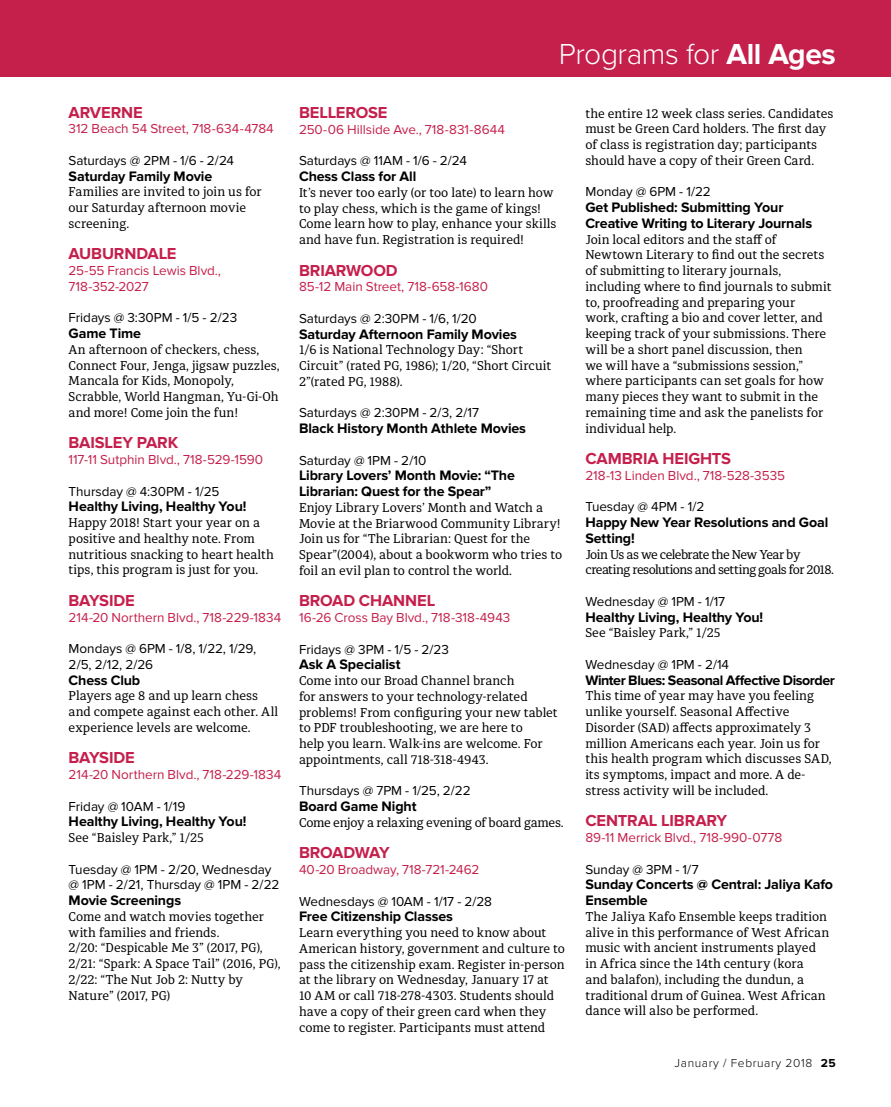
<style>
.page{position:relative;width:891px;height:1107px;background:#fff}
.page>*{position:absolute;margin:0;border:0;box-sizing:border-box;transform-origin:0 0}
.t1{font:300 30px "Proxima Nova";letter-spacing:-.015em;color:#fff}
.t2{font:700 16.5px "Proxima Nova";letter-spacing:-.01em;color:#c51f4b}
.t3{font:700 16.5px "Proxima Nova";letter-spacing:-.03em;color:#c51f4b}
.t4{font:700 14.25px/15.8px "Proxima Nova";letter-spacing:-.01em;color:#000}
.t5{font:700 14.25px "Proxima Nova";letter-spacing:-.035em;color:#000}
.t6{font:13.5px/15.8px "Proxima Nova";letter-spacing:-.005em;color:#000}
.t7{font:13.5px/15.8px "Proxima Nova";color:#c51f4b}
.t8{font:12.75px/15.8px "Diaria Pro";color:#000}
.t9{font:12.75px/15.8px "Diaria Pro";letter-spacing:-.045em;color:#000}
.t10{font:12.75px "Diaria Pro";letter-spacing:-.02em;color:#000}
.t11{font:300 12px "Proxima Nova";letter-spacing:.05em;color:#000}
.s1{font-weight:700}
</style>
<div class="page">
<div style="left:0;top:0;width:891px;height:77px;background:#c51f4b"></div>
<p class="t2" style="left:69px;top:103px;width:76px">ARVERNE</p>
<p class="t7" style="left:69px;top:122px;width:207px">312 Beach 54 Street, 718-634-4784</p>
<p class="t6" style="left:69px;top:153px;width:167px">Saturdays @ 2PM - 1/6 - 2/24</p>
<p class="t4" style="left:69px;top:169px;width:145px">Saturday Family Movie</p>
<p class="t8" style="left:69px;top:184px;width:195px">Families are invited to join us for our Saturday afternoon movie screening.</p>
<p class="t2" style="left:69px;top:244px;width:109px">AUBURNDALE</p>
<p class="t7" style="left:69px;top:263px;width:154px">25-55 Francis Lewis Blvd.,<br>718-352-2027</p>
<p class="t6" style="left:69px;top:311px;width:170px">Fridays @ 3:30PM - 1/5 - 2/23</p>
<p class="t4" style="left:69px;top:326px;width:74px">Game Time</p>
<p class="t8" style="left:69px;top:342px;width:212px">An afternoon of checkers, chess,<br>Connect Four, Jenga, jigsaw puzzles,<br>Mancala for Kids, Monopoly,<br>Scrabble, World Hangman, Yu-Gi-Oh and more! Come join the fun!</p>
<p class="t2" style="left:69px;top:433px;width:111px">BAISLEY PARK</p>
<p class="t7" style="left:69px;top:452px;width:196px">117-11 Sutphin Blvd., 718-529-1590</p>
<p class="t6" style="left:69px;top:484px;width:152px">Thursday @ 4:30PM - 1/25</p>
<p class="t4" style="left:69px;top:500px;width:179px">Healthy Living, Healthy You!</p>
<p class="t8" style="left:69px;top:515px;width:207px">Happy 2018! Start your year on a positive and healthy note. From nutritious snacking to heart health tips, this program is just for you.</p>
<p class="t2" style="left:69px;top:591px;width:68px">BAYSIDE</p>
<p class="t7" style="left:69px;top:610px;width:214px">214-20 Northern Blvd., 718-229-1834</p>
<p class="t6" style="left:69px;top:641px;width:189px">Mondays @ 6PM - 1/8, 1/22, 1/29,<br>2/5, 2/12, 2/26</p>
<p class="t4" style="left:69px;top:673px;width:73px">Chess Club</p>
<p class="t8" style="left:69px;top:688px;width:211px">Players age 8 and up learn chess and compete against each other. All experience levels are welcome.</p>
<p class="t2" style="left:69px;top:748px;width:68px">BAYSIDE</p>
<p class="t7" style="left:69px;top:767px;width:214px">214-20 Northern Blvd., 718-229-1834</p>
<p class="t6" style="left:69px;top:799px;width:118px">Friday @ 10AM - 1/19</p>
<p class="t4" style="left:69px;top:815px;width:179px">Healthy Living, Healthy You!</p>
<p class="t8" style="left:69px;top:830px;width:137px">See “Baisley Park,” 1/25</p>
<p class="t6" style="left:69px;top:862px;width:212px">Tuesday @ 1PM - 2/20, Wednesday @ 1PM - 2/21, Thursday @ 1PM - 2/22</p>
<p class="t4" style="left:69px;top:893px;width:114px">Movie Screenings</p>
<p class="t8" style="left:69px;top:909px;width:213px">Come and watch movies together with families and friends.<br>2/20: “Despicable Me 3” (2017, PG),<br>2/21: “Spark: A Space Tail” (2016, PG),<br>2/22: “The Nut Job 2: Nutty by<br>Nature” (2017, PG)</p>
<h1 class="t1" style="left:559px;top:37px;width:278px">Programs for <span class="s1">All Ages</span></h1>
<h1 class="t1" style="left:559px;top:50px;width:278px">Programs for <span class="s1">All Ages</span></h1>
<p class="t2" style="left:299px;top:103px;width:90px">BELLEROSE</p>
<p class="t7" style="left:299px;top:122px;width:207px">250-06 Hillside Ave., 718-831-8644</p>
<p class="t6" style="left:299px;top:153px;width:169px">Saturdays @ 11AM - 1/6 - 2/24</p>
<p class="t4" style="left:299px;top:169px;width:119px">Chess Class for All</p>
<p class="t8" style="left:299px;top:185px;width:259px">It’s never too early (or too late) to learn how to play chess, which is the game of kings!<br>Come learn how to play, enhance your skills and have fun. Registration is required!</p>
<p class="t2" style="left:299px;top:261px;width:100px">BRIARWOOD</p>
<p class="t7" style="left:299px;top:279px;width:190px">85-12 Main Street, 718-658-1680</p>
<p class="t6" style="left:299px;top:311px;width:179px">Saturdays @ 2:30PM - 1/6, 1/20</p>
<p class="t4" style="left:299px;top:327px;width:219px">Saturday Afternoon Family Movies</p>
<p class="t8" style="left:299px;top:342px;width:254px">1/6 is National Technology Day: “Short<br>Circuit” (rated PG, 1986); 1/20, “Short Circuit<br>2”(rated PG, 1988).</p>
<p class="t6" style="left:299px;top:405px;width:182px">Saturdays @ 2:30PM - 2/3, 2/17</p>
<p class="t4" style="left:299px;top:421px;width:228px">Black History Month Athlete Movies</p>
<p class="t6" style="left:299px;top:453px;width:129px">Saturday @ 1PM - 2/10</p>
<p class="t4" style="left:299px;top:468px;width:217px">Library Lovers’ Month Movie: “The<br>Librarian: Quest for the Spear”</p>
<p class="t8" style="left:299px;top:500px;width:265px">Enjoy Library Lovers’ Month and Watch a Movie at the Briarwood Community Library!<br>Join us for “The Librarian: Quest for the Spear”(2004), about a bookworm who tries to foil an evil plan to control the world.</p>
<p class="t2" style="left:299px;top:591px;width:138px">BROAD CHANNEL</p>
<p class="t7" style="left:299px;top:610px;width:213px">16-26 Cross Bay Blvd., 718-318-4943</p>
<p class="t6" style="left:299px;top:642px;width:151px">Fridays @ 3PM - 1/5 - 2/23</p>
<p class="t4" style="left:299px;top:657px;width:103px">Ask A Specialist</p>
<p class="t8" style="left:299px;top:673px;width:260px">Come into our Broad Channel branch<br>for answers to your technology-related problems! From configuring your new tablet to PDF troubleshooting, we are here to<br>help you learn. Walk-ins are welcome. For appointments, call 718-318-4943.</p>
<p class="t6" style="left:299px;top:783px;width:173px">Thursdays @ 7PM - 1/25, 2/22</p>
<p class="t4" style="left:299px;top:799px;width:119px">Board Game Night</p>
<p class="t10" style="left:299px;top:815px;width:266px">Come enjoy a relaxing evening of board games.</p>
<p class="t3" style="left:299px;top:843px;width:92px">BROADWAY</p>
<p class="t7" style="left:299px;top:862px;width:182px">40-20 Broadway, 718-721-2462</p>
<p class="t6" style="left:299px;top:894px;width:195px">Wednesdays @ 10AM - 1/17 - 2/28</p>
<p class="t4" style="left:299px;top:909px;width:155px">Free Citizenship Classes</p>
<p class="t8" style="left:299px;top:925px;width:267px">Learn everything you need to know about American history, government and culture to pass the citizenship exam. Register in-person at the library on Wednesday, January 17 at<br>10 AM or call 718-278-4303. Students should have a copy of their green card when they come to register. Participants must attend</p>
<p class="t8" style="left:585px;top:105px;width:250px">the entire 12 week class series. Candidates must be Green Card holders. The first day of class is registration day; participants should have a copy of their Green Card.</p>
<p class="t6" style="left:585px;top:184px;width:127px">Monday @ 6PM - 1/22</p>
<p class="t4" style="left:585px;top:200px;width:228px">Get Published: Submitting Your<br>Creative Writing to Literary Journals</p>
<p class="t8" style="left:585px;top:231px;width:248px">Join local editors and the staff of Newtown Literary to find out the secrets of submitting to literary journals, including where to find journals to submit to, proofreading and preparing your<br>work, crafting a bio and cover letter, and keeping track of your submissions. There will be a short panel discussion, then<br>we will have a “submissions session,” where participants can set goals for how many pieces they want to submit in the remaining time and ask the panelists for individual help.</p>
<p class="t2" style="left:585px;top:449px;width:147px">CAMBRIA HEIGHTS</p>
<p class="t7" style="left:585px;top:468px;width:201px">218-13 Linden Blvd., 718-528-3535</p>
<p class="t6" style="left:585px;top:499px;width:121px">Tuesday @ 4PM - 1/2</p>
<p class="t4" style="left:585px;top:515px;width:245px">Happy New Year Resolutions and Goal<br>Setting!</p>
<p class="t9" style="left:585px;top:546px;width:250px">Join Us as we celebrate the New Year by creating resolutions and setting goals for 2018.</p>
<p class="t6" style="left:585px;top:594px;width:141px">Wednesday @ 1PM - 1/17</p>
<p class="t4" style="left:585px;top:610px;width:179px">Healthy Living, Healthy You!</p>
<p class="t8" style="left:585px;top:625px;width:137px">See “Baisley Park,” 1/25</p>
<p class="t6" style="left:585px;top:657px;width:145px">Wednesday @ 1PM - 2/14</p>
<p class="t5" style="left:585px;top:672px;width:251px">Winter Blues: Seasonal Affective Disorder</p>
<p class="t8" style="left:585px;top:688px;width:248px">This time of year may have you feeling unlike yourself. Seasonal Affective Disorder (SAD) affects approximately 3 million Americans each year. Join us for this health program which discusses SAD, its symptoms, impact and more. A de&shy;stress activity will be included.</p>
<p class="t2" style="left:585px;top:811px;width:143px">CENTRAL LIBRARY</p>
<p class="t7" style="left:585px;top:830px;width:198px">89-11 Merrick Blvd., 718-990-0778</p>
<p class="t6" style="left:585px;top:862px;width:115px">Sunday @ 3PM - 1/7</p>
<p class="t4" style="left:585px;top:877px;width:249px">Sunday Concerts @ Central: Jaliya Kafo<br>Ensemble</p>
<p class="t8" style="left:585px;top:909px;width:245px">The Jaliya Kafo Ensemble keeps tradition alive in this performance of West African music with ancient instruments played in Africa since the 14th century (kora<br>and balafon), including the dundun, a traditional drum of Guinea. West African dance will also be performed.</p>
<p class="t11" style="left:675px;top:1056px;width:163px">January / February 2018 <span class="s1">25</span></p>
</div>
